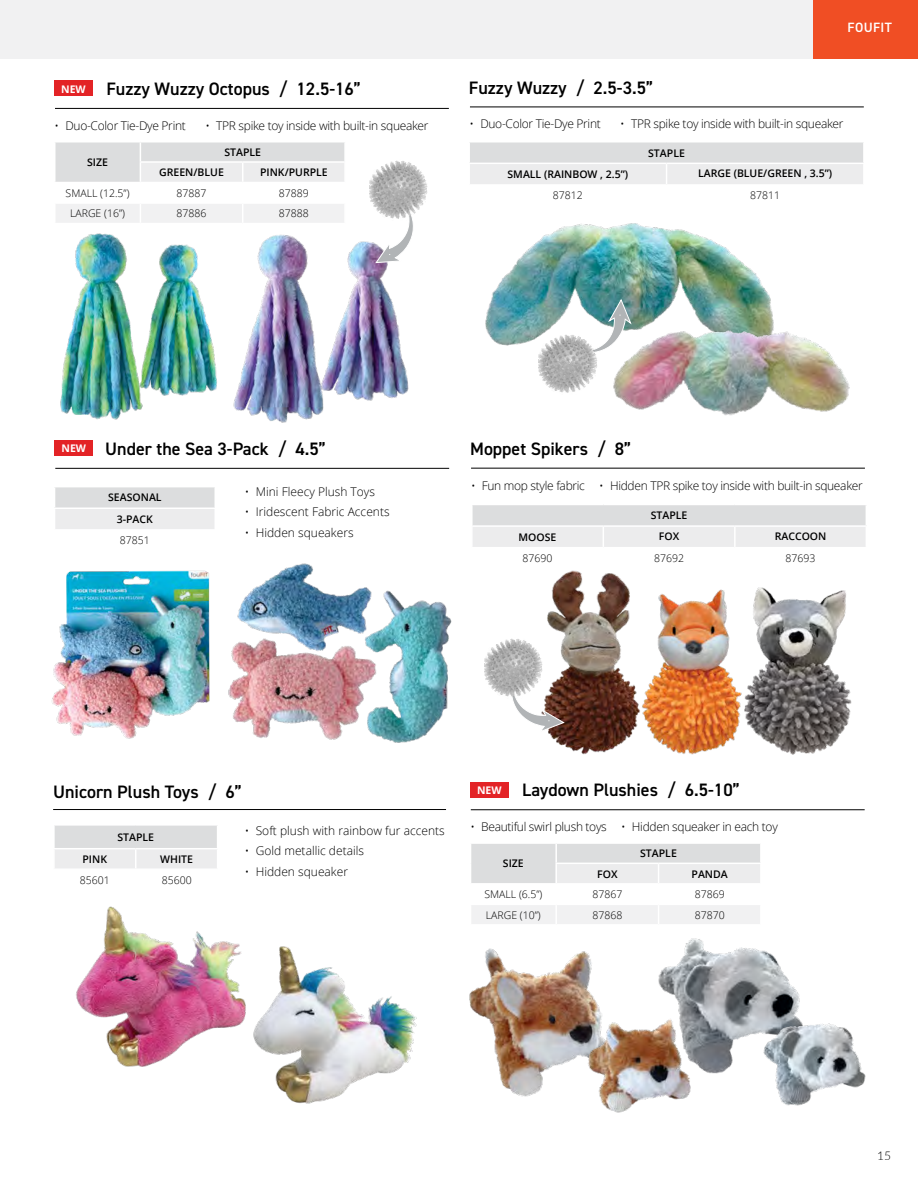
<style>
.page{position:relative;width:918px;height:1188px;background:#fff}
.page>*{position:absolute;margin:0;border:0;box-sizing:border-box;transform-origin:0 0}
.t1{font:600 18px "DIN2014";color:#000}
.t2{font:600 13.5px "DIN2014";letter-spacing:.025em;color:#fff}
.t3{font:300 12px "Open Sans";letter-spacing:-.025em;color:#000}
.t4{font:300 12px "Open Sans";color:#000}
.t5{font:300 12px "Lato";color:#000}
.t6{font:600 10.5px/21.6px "Open Sans";color:#000;text-align:center}
.t7{font:300 10.5px "Open Sans";color:#000}
.t8{font:700 10.5px "Open Sans";color:#fff}
</style>
<div class="page">
<div style="left:0;top:0;width:814px;height:58px;background:#f1f1f2"></div>
<div style="left:813px;top:0;width:105px;height:58px;background:#f04e24"></div>
<img style="left:385px;top:263px;width:24px;height:135px">
<img style="left:485px;top:223px;width:231px;height:149px">
<img style="left:600px;top:243px;width:263px;height:225px">
<svg style="left:571px;top:299px;width:61px;height:55px"></svg>
<svg style="left:385px;top:220px;width:28px;height:43px"></svg>
<img style="left:539px;top:333px;width:60px;height:60px">
<img style="left:369px;top:160px;width:59px;height:60px">
<hr style="left:470px;top:107px;width:394px;height:1px;background:#000">
<div style="left:469px;top:142px;width:395px;height:21px;background:#dcddde"></div>
<hr style="left:468px;top:143px;width:2px;height:20px;background:#fff">
<hr style="left:863px;top:143px;width:2px;height:20px;background:#fff">
<div style="left:470px;top:164px;width:393px;height:20px;background:#ececed"></div>
<hr style="left:55px;top:108px;width:394px;height:1px;background:#000">
<hr style="left:471px;top:809px;width:394px;height:1px;background:#000">
<div style="left:54px;top:81px;width:39px;height:15px;background:#e32326"></div>
<div style="left:470px;top:782px;width:38px;height:15px;background:#e32326"></div>
<hr style="left:55px;top:468px;width:394px;height:1px;background:#000">
<div style="left:55px;top:487px;width:160px;height:21px;background:#dcddde"></div>
<div style="left:55px;top:508px;width:160px;height:22px;background:#ececed"></div>
<hr style="left:214px;top:487px;width:2px;height:21px;background:#fff">
<hr style="left:54px;top:508px;width:162px;height:1px;background:#fff">
<hr style="left:214px;top:509px;width:2px;height:20px;background:#fff">
<hr style="left:54px;top:529px;width:162px;height:2px;background:#fff">
<div style="left:55px;top:441px;width:38px;height:15px;background:#e32326"></div>
<hr style="left:471px;top:468px;width:394px;height:1px;background:#000">
<svg style="left:472px;top:505px;width:394px;height:42px;background:#e5e5e6"></svg>
<img style="left:692px;top:601px;width:11px;height:154px">
<img style="left:547px;top:570px;width:145px;height:185px">
<img style="left:703px;top:587px;width:149px;height:168px">
<svg style="left:513px;top:672px;width:51px;height:61px"></svg>
<img style="left:496px;top:638px;width:48px;height:61px">
<hr style="left:53px;top:809px;width:393px;height:1px;background:#000">
<svg style="left:54px;top:826px;width:163px;height:42px;background:#e4e5e5"></svg>
<img style="left:76px;top:906px;width:170px;height:161px">
<img style="left:253px;top:946px;width:164px;height:158px">
<img style="left:52px;top:570px;width:158px;height:169px">
<img style="left:228px;top:680px;width:98px;height:58px">
<img style="left:326px;top:590px;width:170px;height:153px">
<img style="left:231px;top:563px;width:146px;height:117px">
<svg style="left:55px;top:142px;width:290px;height:81px"></svg>
<svg style="left:471px;top:843px;width:289px;height:81px"></svg>
<img style="left:60px;top:233px;width:114px;height:187px">
<img style="left:174px;top:234px;width:211px;height:189px">
<img style="left:469px;top:948px;width:128px;height:149px">
<img style="left:649px;top:922px;width:151px;height:152px">
<img style="left:758px;top:1004px;width:108px;height:102px">
<img style="left:578px;top:1003px;width:125px;height:110px">
<p class="t8" style="left:61px;top:81px;width:26px">NEW</p>
<h1 class="t1" style="left:106px;top:77px;width:256px">Fuzzy Wuzzy Octopus / 12.5-16”</h1>
<p class="t3" style="left:55px;top:117px;width:133px">• Duo-Color Tie-Dye Print</p>
<p class="t6" style="left:87px;top:151px;width:22px">SIZE</p>
<p class="t3" style="left:205px;top:117px;width:225px">• TPR spike toy inside with built-in squeaker</p>
<p class="t6" style="left:224px;top:141px;width:38px">STAPLE</p>
<p class="t6" style="left:159px;top:161px;width:66px">GREEN/BLUE</p>
<p class="t6" style="left:260px;top:161px;width:69px">PINK/PURPLE</p>
<p class="t7" style="left:66px;top:186px;width:65px">SMALL (12.5”)</p>
<p class="t7" style="left:177px;top:186px;width:31px">87887</p>
<p class="t7" style="left:279px;top:186px;width:31px">87889</p>
<p class="t7" style="left:70px;top:206px;width:56px">LARGE (16”)</p>
<p class="t7" style="left:177px;top:206px;width:31px">87886</p>
<p class="t7" style="left:279px;top:206px;width:31px">87888</p>
<h1 class="t1" style="left:469px;top:75px;width:186px">Fuzzy Wuzzy / 2.5-3.5”</h1>
<p class="t2" style="left:848px;top:19px;width:46px">FOUFIT</p>
<p class="t3" style="left:470px;top:116px;width:133px">• Duo-Color Tie-Dye Print</p>
<p class="t3" style="left:620px;top:116px;width:225px">• TPR spike toy inside with built-in squeaker</p>
<p class="t6" style="left:648px;top:142px;width:38px">STAPLE</p>
<p class="t6" style="left:508px;top:163px;width:122px">SMALL (RAINBOW , 2.5”)</p>
<p class="t6" style="left:698px;top:163px;width:136px">LARGE (BLUE/GREEN , 3.5”)</p>
<p class="t7" style="left:553px;top:188px;width:31px">87812</p>
<p class="t7" style="left:750px;top:188px;width:31px">87811</p>
<p class="t8" style="left:62px;top:441px;width:26px">NEW</p>
<h1 class="t1" style="left:105px;top:437px;width:222px">Under the Sea 3-Pack / 4.5”</h1>
<p class="t6" style="left:108px;top:487px;width:55px">SEASONAL<br>3-PACK</p>
<p class="t7" style="left:120px;top:533px;width:31px">87851</p>
<p class="t4" style="left:245px;top:483px;width:132px">• Mini Fleecy Plush Toys</p>
<p class="t4" style="left:245px;top:504px;width:146px">• Iridescent Fabric Accents</p>
<p class="t4" style="left:245px;top:524px;width:110px">• Hidden squeakers</p>
<h1 class="t1" style="left:470px;top:437px;width:162px">Moppet Spikers / 8”</h1>
<p class="t3" style="left:471px;top:478px;width:393px">• Fun mop style fabric • Hidden TPR spike toy inside with built-in squeaker</p>
<p class="t6" style="left:651px;top:504px;width:38px">STAPLE</p>
<p class="t6" style="left:519px;top:526px;width:39px">MOOSE</p>
<p class="t6" style="left:659px;top:525px;width:22px">FOX</p>
<p class="t6" style="left:775px;top:525px;width:53px">RACCOON</p>
<p class="t7" style="left:523px;top:551px;width:31px">87690</p>
<p class="t7" style="left:654px;top:551px;width:31px">87692</p>
<p class="t7" style="left:786px;top:551px;width:31px">87693</p>
<h1 class="t1" style="left:53px;top:780px;width:190px">Unicorn Plush Toys / 6”</h1>
<p class="t6" style="left:117px;top:826px;width:38px">STAPLE</p>
<p class="t6" style="left:83px;top:848px;width:26px">PINK</p>
<p class="t6" style="left:160px;top:848px;width:34px">WHITE</p>
<p class="t7" style="left:80px;top:873px;width:31px">85601</p>
<p class="t7" style="left:162px;top:873px;width:31px">85600</p>
<p class="t4" style="left:245px;top:822px;width:201px">• Soft plush with rainbow fur accents</p>
<p class="t4" style="left:245px;top:843px;width:121px">• Gold metallic details</p>
<p class="t4" style="left:245px;top:863px;width:105px">• Hidden squeaker</p>
<p class="t8" style="left:477px;top:783px;width:26px">NEW</p>
<h1 class="t1" style="left:522px;top:778px;width:219px">Laydown Plushies / 6.5-10”</h1>
<p class="t3" style="left:470px;top:819px;width:138px">• Beautiful swirl plush toys</p>
<p class="t6" style="left:503px;top:853px;width:22px">SIZE</p>
<p class="t3" style="left:621px;top:819px;width:158px">• Hidden squeaker in each toy</p>
<p class="t6" style="left:640px;top:842px;width:38px">STAPLE</p>
<p class="t6" style="left:597px;top:863px;width:22px">FOX</p>
<p class="t6" style="left:692px;top:863px;width:38px">PANDA</p>
<p class="t7" style="left:484px;top:887px;width:59px">SMALL (6.5”)</p>
<p class="t7" style="left:592px;top:887px;width:31px">87867</p>
<p class="t7" style="left:695px;top:887px;width:31px">87869</p>
<p class="t7" style="left:486px;top:908px;width:56px">LARGE (10”)</p>
<p class="t7" style="left:592px;top:908px;width:31px">87868</p>
<p class="t7" style="left:695px;top:908px;width:31px">87870</p>
<p class="t5" style="left:877px;top:1147px;width:15px">15</p>
</div>
